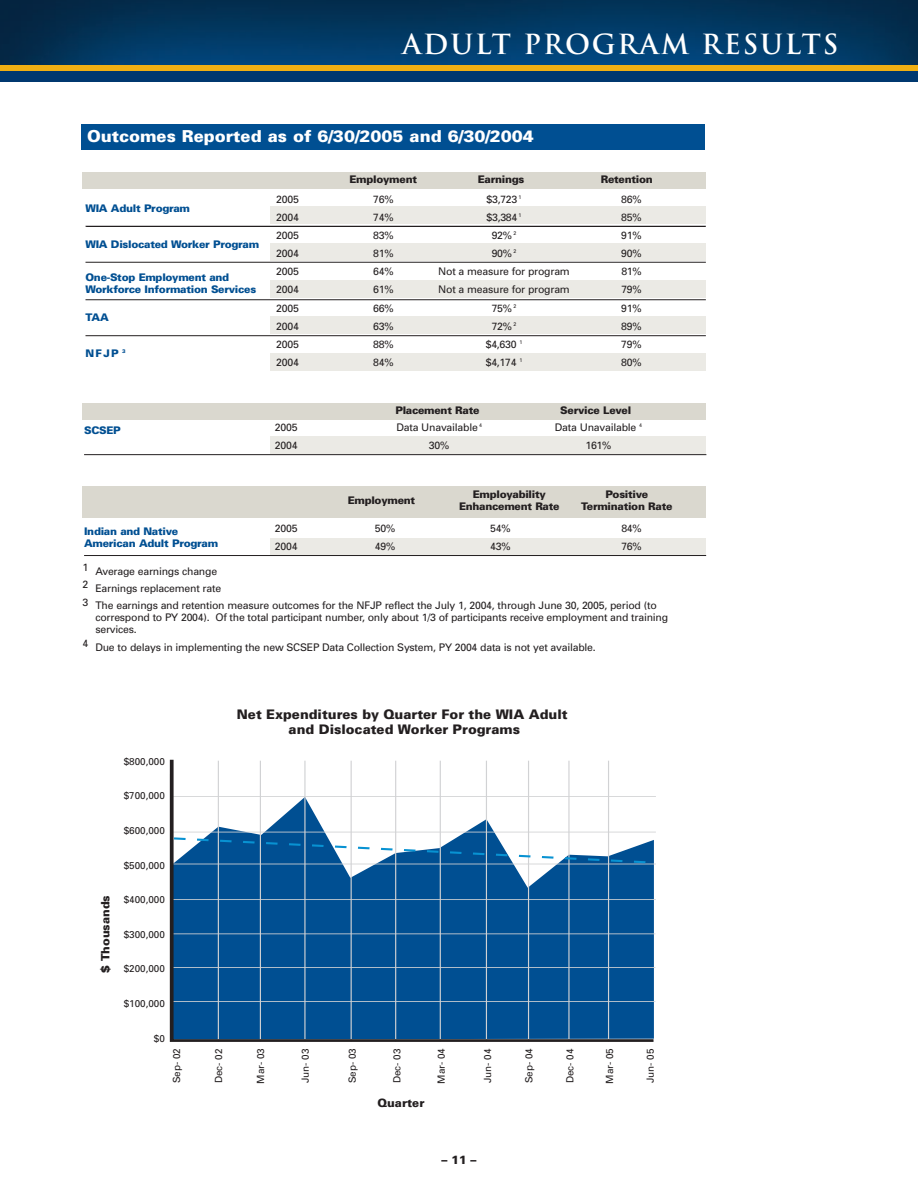
<style>
.page{position:relative;width:918px;height:1188px;background:#fff}
.page>*{position:absolute;margin:0;border:0;box-sizing:border-box;transform-origin:0 0}
.t1{font:700 27px "Trajan";letter-spacing:.065em;color:#fff}
.t2{font:900 16.5px "Univers";color:#fff}
.t3{font:900 13.2px/15.9px "Univers";color:#231f20;text-align:center}
.t4{font:900 12px "Univers";color:#231f20}
.t5{font:900 11.55px "Univers";color:#231f20}
.t6{font:10.5px/17.4px "Univers";letter-spacing:-.02em;color:#231f20}
.t7{font:900 10.5px "Univers";letter-spacing:-.025em;color:#004f92}
.t8{font:900 10.5px "Univers";letter-spacing:-.025em;color:#231f20}
.t9{font:9.9px "Univers";color:#231f20}
</style>
<div class="page">
<img style="left:0;top:0;width:918px;height:65px">
<div style="left:83px;top:172px;width:623px;height:17px;background:#dad8cf"></div>
<div style="left:271px;top:207px;width:435px;height:17px;background:#ebeae5"></div>
<div style="left:271px;top:280px;width:435px;height:17px;background:#ebeae5"></div>
<div style="left:271px;top:316px;width:435px;height:17px;background:#ebeae5"></div>
<div style="left:271px;top:353px;width:435px;height:18px;background:#ebeae5"></div>
<div style="left:271px;top:243px;width:435px;height:18px;background:#ebeae5"></div>
<div style="left:271px;top:437px;width:435px;height:17px;background:#ebeae5"></div>
<div style="left:271px;top:538px;width:435px;height:18px;background:#ebeae5"></div>
<div style="left:81px;top:124px;width:623px;height:26px;background:#004f92"></div>
<hr style="left:86px;top:226px;width:620px;height:1px;background:#231f20">
<hr style="left:86px;top:262px;width:620px;height:1px;background:#231f20">
<hr style="left:86px;top:299px;width:620px;height:1px;background:#231f20">
<hr style="left:86px;top:335px;width:620px;height:1px;background:#231f20">
<div style="left:83px;top:403px;width:623px;height:17px;background:#dad8cf"></div>
<hr style="left:84px;top:454px;width:622px;height:1px;background:#231f20">
<div style="left:83px;top:486px;width:623px;height:32px;background:#dad8cf"></div>
<hr style="left:84px;top:555px;width:622px;height:1px;background:#231f20">
<svg style="left:169px;top:759px;width:487px;height:283px"></svg>
<svg style="left:171px;top:836px;width:482px;height:29px"></svg>
<div style="left:0;top:69px;width:918px;height:13px;background:#00386f"></div>
<div style="left:0;top:65px;width:918px;height:5px;background:#f0af13"></div>
<h1 class="t1" style="left:403px;top:29px;width:437px">ADULT PROGRAM RESULTS</h1>
<h2 class="t2" style="left:87px;top:130px;width:449px">Outcomes Reported as of 6/30/2005 and 6/30/2004</h2>
<p class="t7" style="left:86px;top:204px;width:106px">WIA Adult Program</p>
<p class="t7" style="left:86px;top:240px;width:175px">WIA Dislocated Worker Program</p>
<p class="t8" style="left:350px;top:175px;width:69px">Employment</p>
<p class="t8" style="left:478px;top:175px;width:48px">Earnings</p>
<p class="t8" style="left:601px;top:175px;width:53px">Retention</p>
<p class="t6" style="left:276px;top:191px;width:24px">2005</p>
<p class="t6" style="left:373px;top:191px;width:22px">76%</p>
<p class="t6" style="left:486px;top:191px;width:37px">$3,723 <sup>1</sup></p>
<p class="t6" style="left:621px;top:191px;width:22px">86%</p>
<p class="t6" style="left:276px;top:209px;width:24px">2004</p>
<p class="t6" style="left:373px;top:209px;width:22px">74%</p>
<p class="t6" style="left:486px;top:209px;width:37px">$3,384 <sup>1</sup></p>
<p class="t6" style="left:621px;top:209px;width:22px">85%</p>
<p class="t6" style="left:276px;top:227px;width:24px">2005</p>
<p class="t6" style="left:373px;top:227px;width:22px">83%</p>
<p class="t6" style="left:492px;top:227px;width:26px">92% <sup>2</sup></p>
<p class="t6" style="left:621px;top:227px;width:22px">91%</p>
<p class="t6" style="left:276px;top:245px;width:24px">2004</p>
<p class="t6" style="left:373px;top:245px;width:22px">81%</p>
<p class="t6" style="left:492px;top:245px;width:26px">90% <sup>2</sup></p>
<p class="t6" style="left:621px;top:245px;width:22px">90%</p>
<p class="t6" style="left:276px;top:263px;width:24px">2005</p>
<p class="t6" style="left:373px;top:263px;width:22px">64%</p>
<p class="t6" style="left:438px;top:263px;width:133px">Not a measure for program</p>
<p class="t6" style="left:621px;top:263px;width:22px">81%</p>
<p class="t7" style="left:86px;top:273px;width:145px">One-Stop Employment and</p>
<p class="t7" style="left:86px;top:285px;width:172px">Workforce Information Services</p>
<p class="t6" style="left:276px;top:281px;width:24px">2004</p>
<p class="t6" style="left:373px;top:281px;width:22px">61%</p>
<p class="t6" style="left:438px;top:281px;width:133px">Not a measure for program</p>
<p class="t6" style="left:621px;top:281px;width:22px">79%</p>
<p class="t7" style="left:86px;top:313px;width:25px">TAA</p>
<p class="t6" style="left:276px;top:301px;width:24px">2005</p>
<p class="t6" style="left:373px;top:301px;width:22px">66%</p>
<p class="t6" style="left:492px;top:301px;width:26px">75% <sup>2</sup></p>
<p class="t6" style="left:621px;top:301px;width:22px">91%</p>
<p class="t6" style="left:276px;top:319px;width:24px">2004</p>
<p class="t6" style="left:373px;top:319px;width:22px">63%</p>
<p class="t6" style="left:492px;top:319px;width:26px">72% <sup>2</sup></p>
<p class="t6" style="left:621px;top:319px;width:22px">89%</p>
<p class="t7" style="left:86px;top:349px;width:42px">NFJP <sup>3</sup></p>
<p class="t6" style="left:276px;top:337px;width:24px">2005</p>
<p class="t6" style="left:373px;top:337px;width:22px">88%</p>
<p class="t6" style="left:486px;top:337px;width:38px">$4,630 <sup>1</sup></p>
<p class="t6" style="left:621px;top:337px;width:22px">79%</p>
<p class="t6" style="left:276px;top:355px;width:24px">2004</p>
<p class="t6" style="left:373px;top:355px;width:22px">84%</p>
<p class="t6" style="left:486px;top:355px;width:38px">$4,174 <sup>1</sup></p>
<p class="t6" style="left:621px;top:355px;width:22px">80%</p>
<p class="t8" style="left:395px;top:406px;width:86px">Placement Rate</p>
<p class="t8" style="left:560px;top:406px;width:73px">Service Level</p>
<p class="t7" style="left:84px;top:426px;width:38px">SCSEP</p>
<p class="t6" style="left:275px;top:420px;width:24px">2005</p>
<p class="t6" style="left:396px;top:420px;width:87px">Data Unavailable <sup>4</sup></p>
<p class="t6" style="left:555px;top:420px;width:89px">Data Unavailable <sup>4</sup></p>
<p class="t6" style="left:275px;top:438px;width:24px">2004</p>
<p class="t6" style="left:429px;top:438px;width:22px">30%</p>
<p class="t6" style="left:585px;top:438px;width:28px">161%</p>
<p class="t8" style="left:348px;top:497px;width:69px">Employment</p>
<p class="t8" style="left:473px;top:491px;width:75px">Employability</p>
<p class="t8" style="left:605px;top:491px;width:44px">Positive</p>
<p class="t8" style="left:459px;top:503px;width:102px">Enhancement Rate</p>
<p class="t8" style="left:581px;top:503px;width:93px">Termination Rate</p>
<p class="t7" style="left:84px;top:527px;width:96px">Indian and Native</p>
<p class="t6" style="left:275px;top:520px;width:24px">2005</p>
<p class="t6" style="left:375px;top:520px;width:22px">50%</p>
<p class="t6" style="left:490px;top:520px;width:22px">54%</p>
<p class="t6" style="left:621px;top:520px;width:22px">84%</p>
<p class="t7" style="left:84px;top:539px;width:136px">American Adult Program</p>
<p class="t6" style="left:275px;top:538px;width:24px">2004</p>
<p class="t6" style="left:375px;top:538px;width:22px">49%</p>
<p class="t6" style="left:490px;top:538px;width:22px">43%</p>
<p class="t6" style="left:621px;top:538px;width:22px">76%</p>
<p class="t6" style="left:82px;top:563px;width:576px">1 Average earnings change<br>2 Earnings replacement rate<br>3 The earnings and retention measure outcomes for the NFJP reflect the July 1, 2004, through June 30, 2005, period (to</p>
<p class="t6" style="left:95px;top:613px;width:574px;line-height:12px">correspond to PY 2004). Of the total participant number, only about 1/3 of participants receive employment and training services.</p>
<p class="t6" style="left:82px;top:639px;width:515px">4 Due to delays in implementing the new SCSEP Data Collection System, PY 2004 data is not yet available.</p>
<p class="t5" style="left:101px;top:973px;width:79px;rotate:-90deg">$ Thousands</p>
<p class="t9" style="left:129px;top:757px;width:37px">800,000</p>
<p class="t9" style="left:129px;top:792px;width:37px">700,000</p>
<p class="t9" style="left:129px;top:827px;width:37px">600,000</p>
<p class="t9" style="left:129px;top:861px;width:37px">500,000</p>
<p class="t9" style="left:129px;top:896px;width:37px">400,000</p>
<p class="t9" style="left:129px;top:931px;width:37px">300,000</p>
<p class="t9" style="left:129px;top:965px;width:37px">200,000</p>
<p class="t9" style="left:129px;top:1000px;width:37px">100,000</p>
<p class="t9" style="left:154px;top:1035px;width:13px">$0</p>
<p class="t9" style="left:173px;top:1083px;width:37px;rotate:-90deg">Sp02</p>
<p class="t3" style="left:237px;top:707px;width:332px">Net Expenditures by Quarter For the WIA Adult and Dislocated Worker Programs</p>
<p class="t9" style="left:215px;top:1060px;width:13px;rotate:-90deg">02</p>
<p class="t9" style="left:215px;top:1083px;width:9px;rotate:-90deg">D</p>
<p class="t9" style="left:257px;top:1059px;width:13px;rotate:-90deg">03</p>
<p class="t9" style="left:257px;top:1084px;width:11px;rotate:-90deg">M</p>
<p class="t9" style="left:302px;top:1060px;width:13px;rotate:-90deg">03</p>
<p class="t9" style="left:349px;top:1083px;width:37px;rotate:-90deg">Sp03</p>
<p class="t9" style="left:302px;top:1083px;width:7px;rotate:-90deg">J</p>
<p class="t9" style="left:393px;top:1060px;width:13px;rotate:-90deg">03</p>
<p class="t9" style="left:393px;top:1083px;width:9px;rotate:-90deg">D</p>
<p class="t5" style="left:378px;top:1099px;width:48px">Quarter</p>
<p class="t9" style="left:438px;top:1059px;width:13px;rotate:-90deg">04</p>
<p class="t9" style="left:438px;top:1084px;width:11px;rotate:-90deg">M</p>
<p class="t9" style="left:484px;top:1060px;width:13px;rotate:-90deg">04</p>
<p class="t9" style="left:525px;top:1083px;width:37px;rotate:-90deg">Sp04</p>
<p class="t9" style="left:484px;top:1083px;width:7px;rotate:-90deg">J</p>
<p class="t4" style="left:441px;top:1155px;width:37px">–11–</p>
<p class="t9" style="left:566px;top:1060px;width:13px;rotate:-90deg">04</p>
<p class="t9" style="left:566px;top:1083px;width:9px;rotate:-90deg">D</p>
<p class="t9" style="left:606px;top:1059px;width:13px;rotate:-90deg">05</p>
<p class="t9" style="left:606px;top:1084px;width:11px;rotate:-90deg">M</p>
<p class="t9" style="left:647px;top:1060px;width:13px;rotate:-90deg">05</p>
<p class="t9" style="left:647px;top:1083px;width:7px;rotate:-90deg">J</p>
</div>
